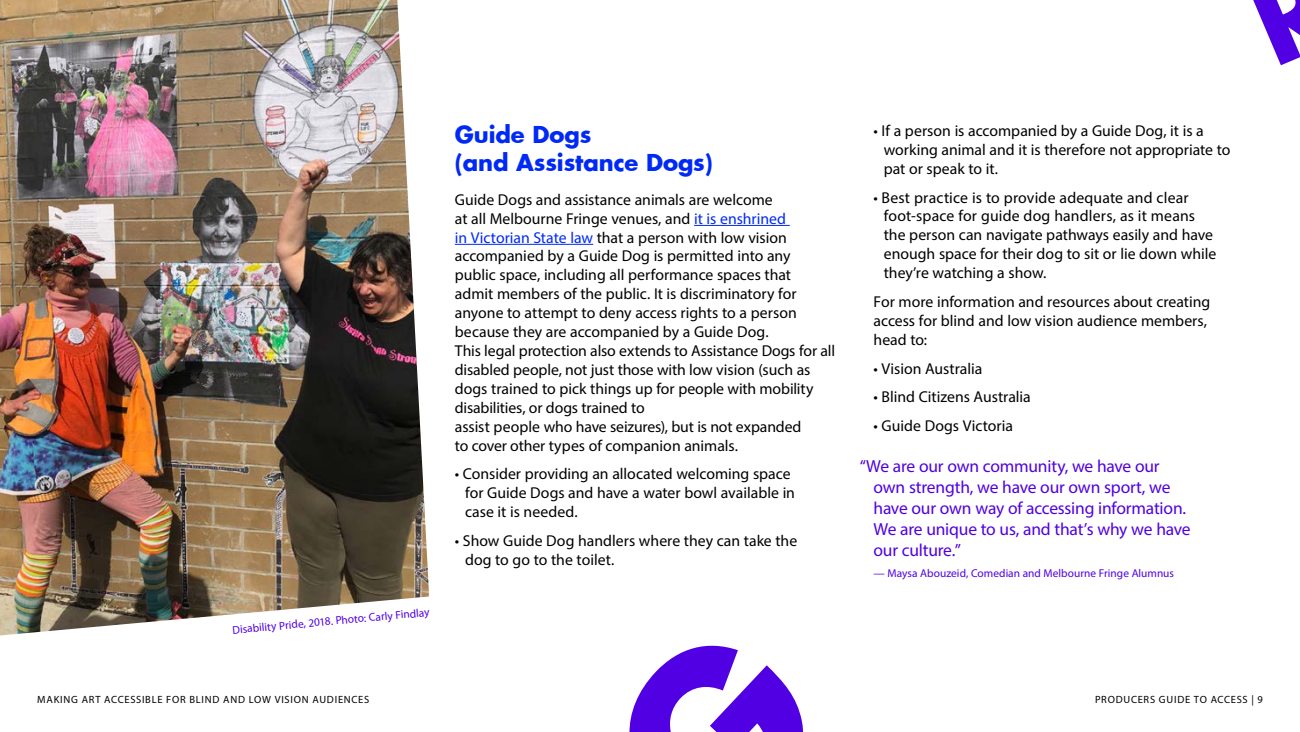
<style>
.page{position:relative;width:1300px;height:732px;background:#fff}
.page>*{position:absolute;margin:0;border:0;box-sizing:border-box;transform-origin:0 0}
.t1{font:700 22.75px/28px "Futura";letter-spacing:-.005em;color:#0029f6}
.t2{font:17.5px/21px "Myriad Pro";letter-spacing:-.015em;color:#5000e3}
.t3{font:15.75px/18.9px "Myriad Pro";color:#000}
.t4{font:11.38px "Myriad Pro";letter-spacing:.005em;color:#5000e3}
.t5{font:10.5px "Myriad Pro";letter-spacing:.07em;color:#000}
.s1{color:#0029f6}
</style>
<div class="page">
<hr style="left:694px;top:225px;width:96px;height:1px;background:#0029f6">
<hr style="left:455px;top:244px;width:138px;height:1px;background:#0029f6">
<img style="left:0;top:0;width:429px;height:635px">
<svg style="left:1253px;top:0;width:47px;height:65px"></svg>
<svg style="left:629px;top:645px;width:174px;height:87px"></svg>
<p class="t4" style="left:232px;top:622px;width:199px;rotate:-5deg">Disability Pride, 2018. Photo: Carly Findlay</p>
<h1 class="t1" style="left:455px;top:120px;width:259px">Guide Dogs<br>(and Assistance Dogs)</h1>
<p class="t3" style="left:455px;top:190px;width:382px">Guide Dogs and assistance animals are welcome<br>at all Melbourne Fringe venues, and <span class="s1">it is enshrined<br>in Victorian State law</span> that a person with low vision accompanied by a Guide Dog is permitted into any public space, including all performance spaces that<br>admit members of the public. It is discriminatory for anyone to attempt to deny access rights to a person because they are accompanied by a Guide Dog.<br>This legal protection also extends to Assistance Dogs for all disabled people, not just those with low vision (such as dogs trained to pick things up for people with mobility disabilities, or dogs trained to<br>assist people who have seizures), but is not expanded<br>to cover other types of companion animals.</p>
<p class="t3" style="left:465px;top:464px;width:331px;text-indent:-10px">• Consider providing an allocated welcoming space for Guide Dogs and have a water bowl available in case it is needed.</p>
<p class="t3" style="left:465px;top:531px;width:334px;text-indent:-10px">• Show Guide Dog handlers where they can take the dog to go to the toilet.</p>
<p class="t3" style="left:884px;top:121px;width:348px;text-indent:-10px">• If a person is accompanied by a Guide Dog, it is a working animal and it is therefore not appropriate to pat or speak to it.</p>
<p class="t3" style="left:884px;top:187px;width:334px;text-indent:-10px">• Best practice is to provide adequate and clear foot-space for guide dog handlers, as it means the person can navigate pathways easily and have enough space for their dog to sit or lie down while they’re watching a show.</p>
<p class="t3" style="left:873px;top:292px;width:338px">For more information and resources about creating access for blind and low vision audience members, head to:</p>
<p class="t3" style="left:873px;top:359px;width:110px">• Vision Australia</p>
<p class="t3" style="left:873px;top:387px;width:159px">• Blind Citizens Australia</p>
<p class="t3" style="left:873px;top:416px;width:141px">• Guide Dogs Victoria</p>
<p class="t2" style="left:873px;top:455px;width:319px;text-indent:-14px">“We are our own community, we have our own strength, we have our own sport, we have our own way of accessing information.<br>We are unique to us, and that’s why we have our culture.”</p>
<p class="t4" style="left:873px;top:566px;width:302px">— Maysa Abouzeid, Comedian and Melbourne Fringe Alumnus</p>
<p class="t5" style="left:37px;top:692px;width:334px">MAKING ART ACCESSIBLE FOR BLIND AND LOW VISION AUDIENCES</p>
<p class="t5" style="left:1095px;top:692px;width:169px">PRODUCERS GUIDE TO ACCESS | 9</p>
</div>
